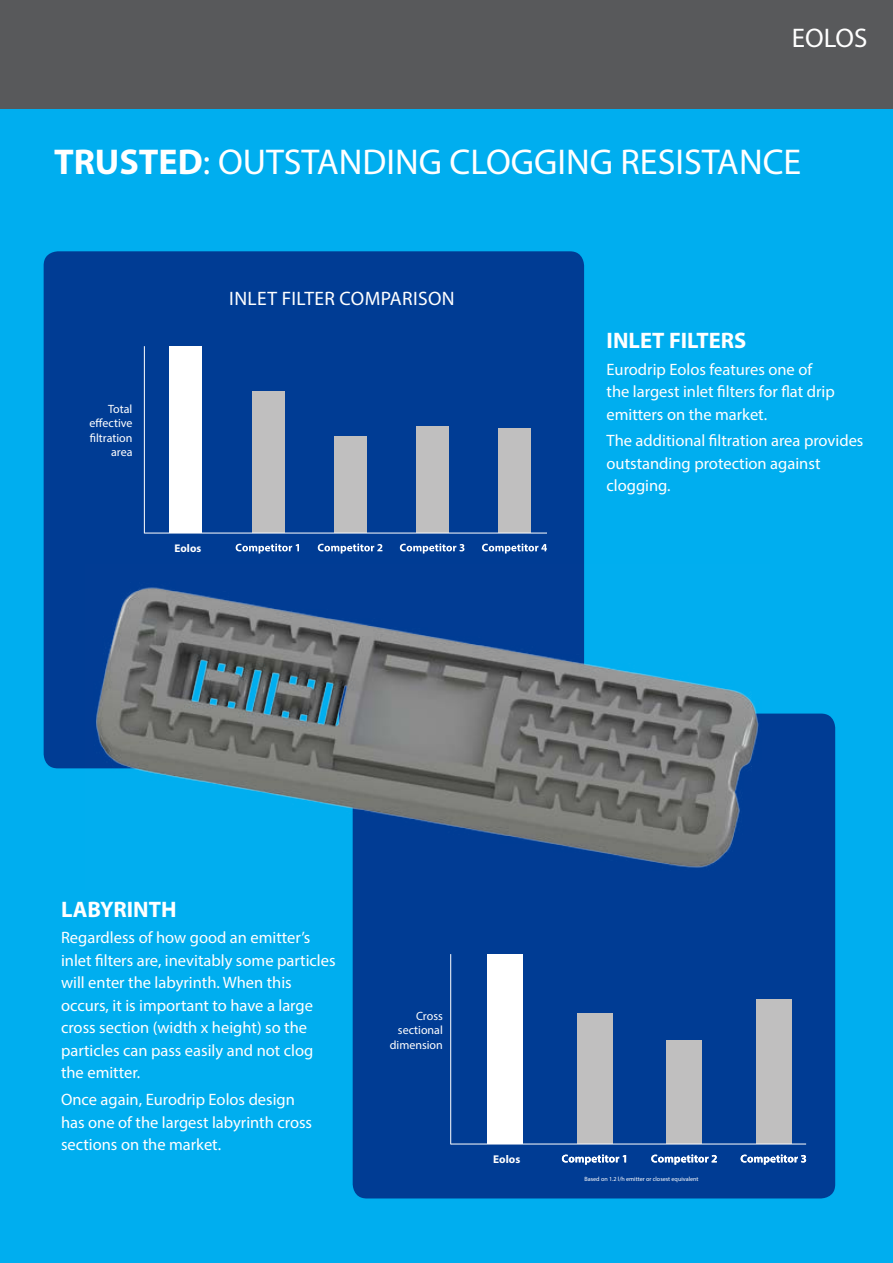
<style>
.page{position:relative;width:893px;height:1263px;background:#fff}
.page>*{position:absolute;margin:0;border:0;box-sizing:border-box;transform-origin:0 0}
.t1{font:36px "Myriad Pro";color:#fff}
.t2{font:27px "Myriad Pro";color:#fff}
.t3{font:700 22.5px "Myriad Pro";color:#fff}
.t4{font:19.5px "Myriad Pro";letter-spacing:.01em;color:#fff}
.t5{font:16.5px/22.5px "Myriad Pro";color:#fff}
.t6{font:12px/14.4px "Myriad Pro";color:#fff;text-align:right}
.t7{font:700 11.25px "Myriad Pro";color:#fff}
.t8{font:11.25px "Myriad Pro";color:#fff}
.t9{font:11.1px "Myriad Pro";color:#fff}
.t10{font:700 11.1px "Myriad Pro";color:#fff}
.t11{font:6.15px "Myriad Pro";color:#fff}
.s1{font-weight:700}
</style>
<div class="page">
<div style="left:0;top:27px;width:893px;height:1236px;background:#00aeef"></div>
<div style="left:0;top:0;width:893px;height:108px;background:#58595b"></div>
<div style="left:40px;top:248px;width:548px;height:524px;background:#003c94;border-radius:18px"></div>
<div style="left:36px;top:244px;width:556px;height:532px;border:8px solid #fff;border-radius:18px"></div>
<div style="left:349px;top:710px;width:490px;height:492px;background:#003c94;border-radius:18px"></div>
<div style="left:345px;top:706px;width:498px;height:500px;border:8px solid #fff;border-radius:18px"></div>
<img style="left:86px;top:565px;width:683px;height:324px">
<div style="left:252px;top:391px;width:33px;height:142px;background:#c0bfbf"></div>
<div style="left:334px;top:437px;width:33px;height:96px;background:#c0bfbf"></div>
<div style="left:416px;top:426px;width:33px;height:107px;background:#c0bfbf"></div>
<div style="left:498px;top:428px;width:33px;height:105px;background:#c0bfbf"></div>
<div style="left:170px;top:347px;width:32px;height:186px;background:#fff"></div>
<svg style="left:236px;top:543px;width:63px;height:10px"></svg>
<svg style="left:318px;top:543px;width:64px;height:10px"></svg>
<svg style="left:400px;top:543px;width:64px;height:10px"></svg>
<svg style="left:482px;top:543px;width:65px;height:10px"></svg>
<div style="left:577px;top:1013px;width:36px;height:131px;background:#c0bfbf"></div>
<div style="left:666px;top:1040px;width:36px;height:104px;background:#c0bfbf"></div>
<div style="left:756px;top:999px;width:35px;height:145px;background:#c0bfbf"></div>
<div style="left:488px;top:954px;width:35px;height:190px;background:#fff"></div>
<svg style="left:562px;top:1154px;width:64px;height:10px"></svg>
<svg style="left:651px;top:1154px;width:66px;height:10px"></svg>
<svg style="left:741px;top:1154px;width:65px;height:10px"></svg>
<hr style="left:145px;top:533px;width:402px;height:1px;background:#fff">
<hr style="left:144px;top:346px;width:1px;height:187px;background:#fff">
<hr style="left:451px;top:1144px;width:355px;height:1px;background:#fff">
<hr style="left:450px;top:954px;width:1px;height:190px;background:#fff">
<h2 class="t2" style="left:792px;top:22px;width:77px">EOLOS</h2>
<h1 class="t1" style="left:54px;top:140px;width:749px"><span class="s1">TRUSTED</span>: OUTSTANDING CLOGGING RESISTANCE</h1>
<p class="t4" style="left:229px;top:286px;width:17px">Inlet</p>
<p class="t4" style="left:282px;top:286px;width:20px">Filter</p>
<p class="t4" style="left:340px;top:286px;width:62px">Com parison</p>
<p class="t6" style="left:90px;top:402px;width:44px">Total effective filtration area</p>
<p class="t9" style="left:117px;top:415px;width:21px">5.00</p>
<p class="t9" style="left:117px;top:437px;width:21px">4.00</p>
<p class="t10" style="left:174px;top:541px;width:28px">Eolos</p>
<h3 class="t3" style="left:607px;top:326px;width:141px">INLET FILTERS</h3>
<p class="t5" style="left:607px;top:357px;width:230px">Eurodrip Eolos features one of the largest inlet filters for flat drip emitters on the market.</p>
<p class="t5" style="left:607px;top:429px;width:258px">The additional filtration area provides outstanding protection against clogging.</p>
<h3 class="t3" style="left:61px;top:894px;width:117px">LABYRINTH</h3>
<p class="t5" style="left:61px;top:926px;width:276px">Regardless of how good an emitter’s inlet filters are, inevitably some particles will enter the labyrinth. When this occurs, it is important to have a large cross section (width x height) so the particles can pass easily and not clog the emitter.</p>
<p class="t5" style="left:61px;top:1088px;width:253px">Once again, Eurodrip Eolos design has one of the largest labyrinth cross sections on the market.</p>
<p class="t6" style="left:390px;top:1008px;width:55px">Cross sectional dimension</p>
<p class="t8" style="left:432px;top:1024px;width:21px">0.25</p>
<p class="t7" style="left:493px;top:1152px;width:29px">Eolos</p>
<p class="t11" style="left:584px;top:1175px;width:116px">Based on 1.2 l/h emitter or closest equivalent</p>
</div>
